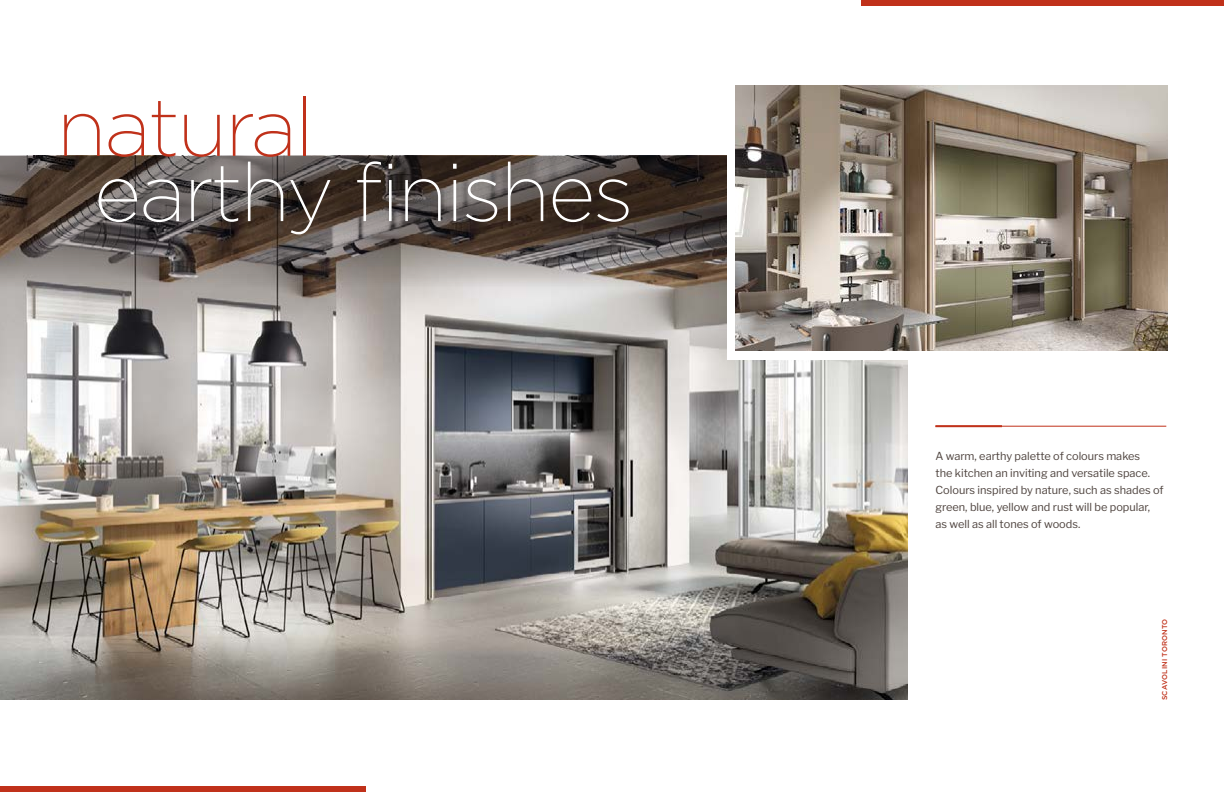
<style>
.page{position:relative;width:1224px;height:792px;background:#fff}
.page>*{position:absolute;margin:0;border:0;box-sizing:border-box;transform-origin:0 0}
.t1{font:200 81.5px "Gotham";letter-spacing:-.025em;color:#fff}
.t2{font:200 81.5px "Gotham";letter-spacing:-.025em;color:#c0311a}
.t3{font:11px/17px "Libre Franklin";color:#4d423d}
.t4{font:500 7px "Gotham";letter-spacing:.02em;color:#c0311a}
</style>
<div class="page">
<img style="left:0;top:463px;width:908px;height:236px">
<svg style="left:0;top:156px;width:908px;height:307px;background:#918c89"></svg>
<div style="left:727px;top:94px;width:432px;height:265px;background:#fff"></div>
<img style="left:735px;top:85px;width:433px;height:266px">
<hr style="left:935px;top:426px;width:231px;height:1px;background:#c0311a">
<hr style="left:935px;top:425px;width:67px;height:2px;background:#c0311a">
<div style="left:0;top:786px;width:366px;height:6px;background:#c0311a"></div>
<div style="left:862px;top:0;width:362px;height:6px;background:#c0311a"></div>
<h1 class="t2" style="left:57px;top:76px;width:259px">natural</h1>
<h1 class="t1" style="left:94px;top:142px;width:541px">earthy finishes</h1>
<p class="t3" style="left:935px;top:447px;width:230px">A warm, earthy palette of colours makes<br>the kitchen an inviting and versatile space.<br>Colours inspired by nature, such as shades of green, blue, yellow and rust will be popular, as well as all tones of woods.</p>
<p class="t4" style="left:1160px;top:700px;width:83px;rotate:-90deg">SCAVOLINI TORONTO</p>
</div>
